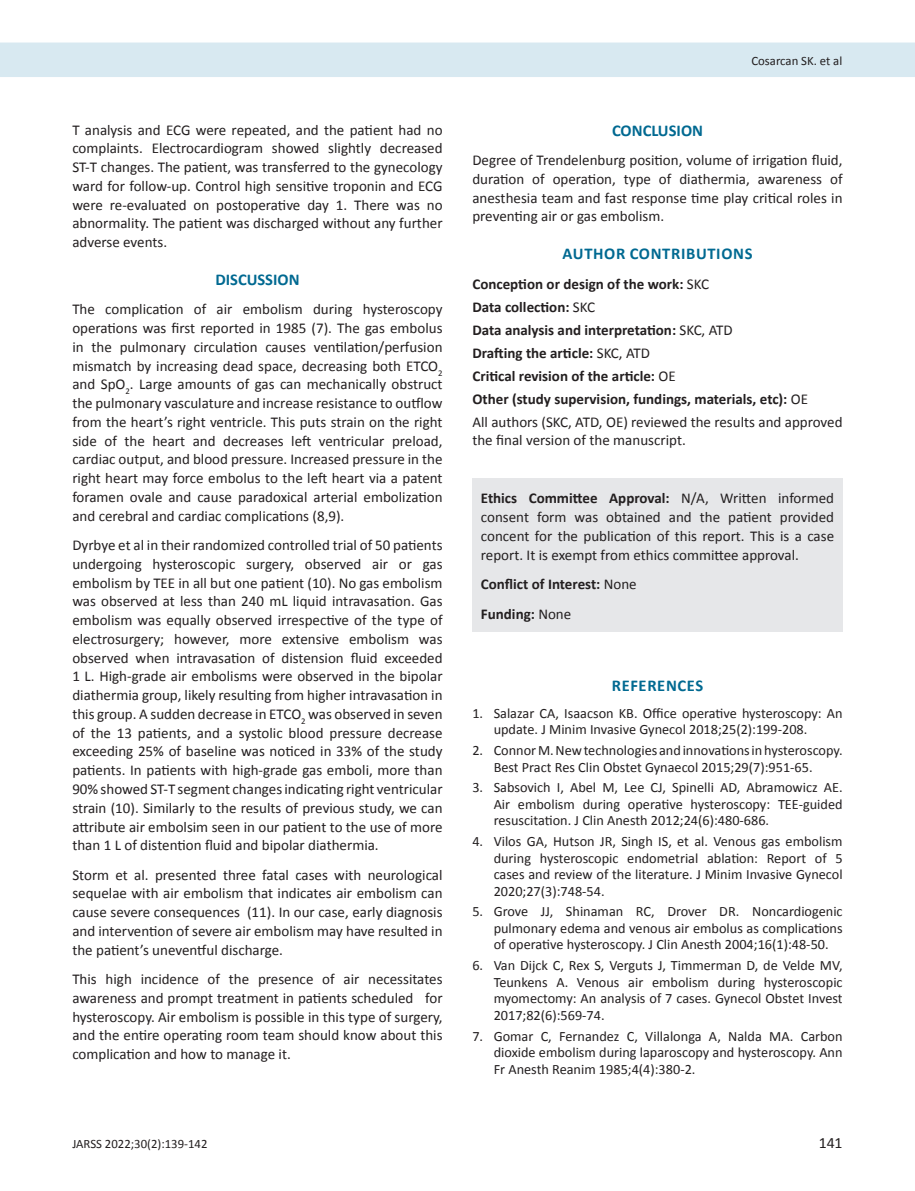
<style>
.page{position:relative;width:915px;height:1191px;background:#fff}
.page>*{position:absolute;margin:0;border:0;box-sizing:border-box;transform-origin:0 0}
.t1{font:700 16.5px "Calibri";letter-spacing:.04em;color:#006991}
.t2{font:700 16.5px "Calibri";color:#006991}
.t3{font:15.75px "Calibri";color:#231f20}
.t4{font:15px/18.8px "Calibri";color:#231f20;text-align:justify}
.t5{font:700 15px/23px "Calibri";color:#231f20}
.t6{font:14.25px/16.5px "Calibri";color:#231f20;text-align:justify}
.t7{font:12.75px "Calibri";color:#231f20}
.s1{font-weight:400}
.s2{font-weight:700}
</style>
<div class="page">
<div style="left:0;top:43px;width:914px;height:34px;background:#d8e9f1"></div>
<div style="left:472px;top:479px;width:370px;height:153px;background:#e6e7e9"></div>
<p class="t4" style="left:72px;top:120px;width:371px">T analysis and ECG were repeated, and the patient had no complaints. Electrocardiogram showed slightly decreased ST-T changes. The patient, was transferred to the gynecology ward for follow-up. Control high sensitive troponin and ECG were re-evaluated on postoperative day 1. There was no abnormality. The patient was discharged without any further adverse events.</p>
<p class="t2" style="left:215px;top:269px;width:86px">DISCUSSION</p>
<p class="t4" style="left:72px;top:300px;width:371px">The complication of air embolism during hysteroscopy operations was first reported in 1985 (7). The gas embolus in the pulmonary circulation causes ventilation/perfusion mismatch by increasing dead space, decreasing both ETCO<sub>2 </sub>and SpO<sub>2</sub>. Large amounts of gas can mechanically obstruct the pulmonary vasculature and increase resistance to outflow from the heart’s right ventricle. This puts strain on the right side of the heart and decreases left ventricular preload, cardiac output, and blood pressure. Increased pressure in the right heart may force embolus to the left heart via a patent foramen ovale and cause paradoxical arterial embolization and cerebral and cardiac complications (8,9).</p>
<p class="t4" style="left:72px;top:536px;width:371px">Dyrbye et al in their randomized controlled trial of 50 patients undergoing hysteroscopic surgery, observed air or gas embolism by TEE in all but one patient (10). No gas embolism was observed at less than 240 mL liquid intravasation. Gas embolism was equally observed irrespective of the type of electrosurgery; however, more extensive embolism was observed when intravasation of distension fluid exceeded 1 L. High-grade air embolisms were observed in the bipolar diathermia group, likely resulting from higher intravasation in this group. A sudden decrease in ETCO<sub>2</sub> was observed in seven of the 13 patients, and a systolic blood pressure decrease exceeding 25% of baseline was noticed in 33% of the study patients. In patients with high-grade gas emboli, more than 90% showed ST-T segment changes indicating right ventricular strain (10). Similarly to the results of previous study, we can attribute air embolsim seen in our patient to the use of more than 1 L of distention fluid and bipolar diathermia.</p>
<p class="t4" style="left:72px;top:865px;width:371px">Storm et al. presented three fatal cases with neurological sequelae with air embolism that indicates air embolism can cause severe consequences (11). In our case, early diagnosis and intervention of severe air embolism may have resulted in the patient’s uneventful discharge.</p>
<p class="t4" style="left:72px;top:969px;width:371px">This high incidence of the presence of air necessitates awareness and prompt treatment in patients scheduled for hysteroscopy. Air embolism is possible in this type of surgery, and the entire operating room team should know about this complication and how to manage it.</p>
<p class="t7" style="left:72px;top:1136px;width:137px">JARSS 2022;30(2):139-142</p>
<p class="t7" style="left:751px;top:52px;width:92px">Cosarcan SK. et al</p>
<p class="t2" style="left:611px;top:120px;width:92px">CONCLUSION</p>
<p class="t4" style="left:472px;top:151px;width:371px">Degree of Trendelenburg position, volume of irrigation fluid, duration of operation, type of diathermia, awareness of anesthesia team and fast response time play critical roles in preventing air or gas embolism.</p>
<p class="t1" style="left:562px;top:243px;width:191px">AUTHOR CONTRIBUTIONS</p>
<p class="t5" style="left:472px;top:272px;width:371px">Conception or design of the work: <span class="s1">SKC<br></span>Data collection: <span class="s1">SKC<br></span>Data analysis and interpretation: <span class="s1">SKC, ATD<br></span>Drafting the article: <span class="s1">SKC, ATD<br></span>Critical revision of the article: <span class="s1">OE<br></span>Other (study supervision, fundings, materials, etc): <span class="s1">OE<br>All authors (SKC, ATD, OE) reviewed the results and approved</span></p>
<p class="t4" style="left:472px;top:431px;width:215px">the final version of the manuscript.</p>
<p class="t4" style="left:480px;top:489px;width:354px"><span class="s2">Ethics Committee Approval:</span> N/A, Written informed consent form was obtained and the patient provided concent for the publication of this report. This is a case report. It is exempt from ethics committee approval.</p>
<p class="t5" style="left:480px;top:569px;width:157px;line-height:29.4px">Conflict of Interest: <span class="s1">None<br></span>Funding: <span class="s1">None</span></p>
<p class="t1" style="left:611px;top:674px;width:93px">REFERENCES</p>
<p class="t6" style="left:493px;top:705px;width:350px;text-indent:-21px">1. Salazar CA, Isaacson KB. Office operative hysteroscopy: An update. J Minim Invasive Gynecol 2018;25(2):199-208.</p>
<p class="t6" style="left:493px;top:742px;width:350px;text-indent:-21px">2. Connor M. New technologies and innovations in hysteroscopy.<br>Best Pract Res Clin Obstet Gynaecol 2015;29(7):951-65.</p>
<p class="t6" style="left:493px;top:779px;width:350px;text-indent:-21px">3. Sabsovich I, Abel M, Lee CJ, Spinelli AD, Abramowicz AE.<br>Air embolism during operative hysteroscopy: TEE-guided resuscitation. J Clin Anesth 2012;24(6):480-686.</p>
<p class="t6" style="left:493px;top:833px;width:350px;text-indent:-21px">4. Vilos GA, Hutson JR, Singh IS, et al. Venous gas embolism during hysteroscopic endometrial ablation: Report of 5 cases and review of the literature. J Minim Invasive Gynecol 2020;27(3):748-54.</p>
<p class="t6" style="left:493px;top:903px;width:350px;text-indent:-21px">5. Grove JJ, Shinaman RC, Drover DR. Noncardiogenic pulmonary edema and venous air embolus as complications of operative hysteroscopy. J Clin Anesth 2004;16(1):48-50.</p>
<p class="t6" style="left:493px;top:957px;width:350px;text-indent:-21px">6. Van Dijck C, Rex S, Verguts J, Timmerman D, de Velde MV, Teunkens A. Venous air embolism during hysteroscopic myomectomy: An analysis of 7 cases. Gynecol Obstet Invest 2017;82(6):569-74.</p>
<p class="t6" style="left:493px;top:1027px;width:350px;text-indent:-21px">7. Gomar C, Fernandez C, Villalonga A, Nalda MA. Carbon dioxide embolism during laparoscopy and hysteroscopy. Ann Fr Anesth Reanim 1985;4(4):380-2.</p>
<p class="t3" style="left:818px;top:1133px;width:25px">141</p>
</div>
